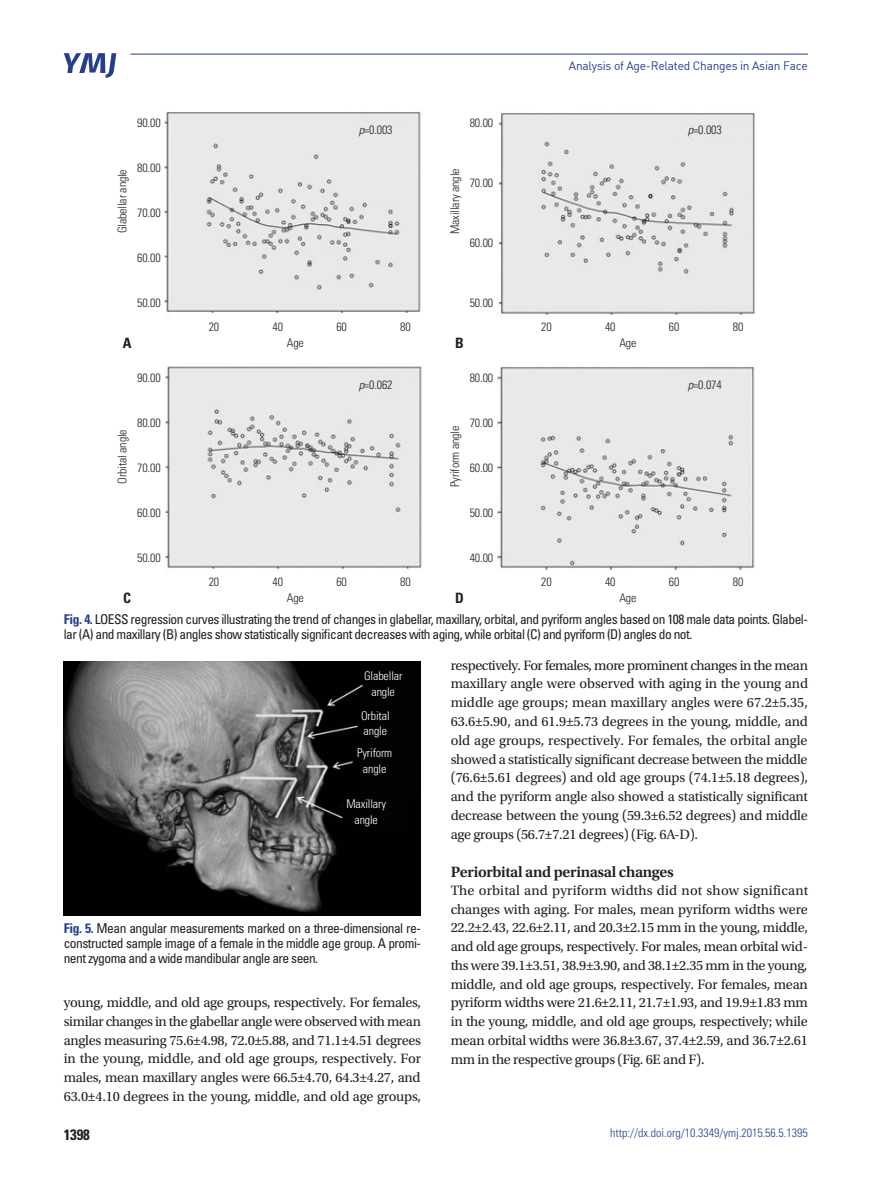
<style>
.page{position:relative;width:893px;height:1191px;background:#fff}
.page>*{position:absolute;margin:0;border:0;box-sizing:border-box;transform-origin:0 0}
._1_제목{font:600 15.75px "Utopia Std";letter-spacing:-.02em;color:#231f20}
.t1{font:700 condensed 15px "Univers LT Std";color:#231f20}
.본문1{font:14.25px/18.8px "Utopia Std";letter-spacing:-.02em;color:#231f20;text-align:justify}
.t2{font:700 condensed 14.25px "Univers LT Std";color:#231f20}
.그림제목{font:condensed 13.5px/15px "Univers LT Std";letter-spacing:-.04em;color:#231f20}
.그래프_글{font:300 condensed 12px "Univers LT Std";letter-spacing:-.01em;color:#231f20}
.그래프_글-2{font:300 condensed 12px "Univers LT Std";letter-spacing:-.01em;color:#fff}
.t3{font:300 condensed 12px "Univers LT Std";color:#253f8e}
.t4{font:12px "Dinreg";letter-spacing:-.02em;color:#253f8e}
.s1{font-style:italic}
.s2{font-weight:700;color:#253f8e}
</style>
<div class="page">
<svg style="left:64px;top:53px;width:52px;height:25px"></svg>
<hr style="left:130px;top:54px;width:678px;height:1px;background:#253f8e">
<img style="left:164px;top:112px;width:257px;height:201px">
<img style="left:165px;top:366px;width:257px;height:203px">
<img style="left:499px;top:112px;width:256px;height:203px">
<img style="left:497px;top:366px;width:258px;height:204px">
<img style="left:64px;top:661px;width:357px;height:254px">
<p class="그래프_글" style="left:115px;top:233px;width:66px;rotate:-90deg">Glabellar angle</p>
<p class="그래프_글" style="left:137px;top:115px;width:25px">90.00</p>
<p class="그래프_글" style="left:137px;top:160px;width:25px">80.00</p>
<p class="그래프_글" style="left:137px;top:205px;width:25px">70.00</p>
<p class="그래프_글" style="left:137px;top:250px;width:25px">60.00</p>
<p class="그래프_글" style="left:137px;top:295px;width:25px">50.00</p>
<p class="t2" style="left:123px;top:334px;width:10px">A</p>
<p class="그래프_글" style="left:115px;top:484px;width:56px;rotate:-90deg">Orbital angle</p>
<p class="그래프_글" style="left:137px;top:370px;width:25px">90.00</p>
<p class="그래프_글" style="left:137px;top:415px;width:25px">80.00</p>
<p class="그래프_글" style="left:137px;top:460px;width:25px">70.00</p>
<p class="그래프_글" style="left:137px;top:505px;width:25px">60.00</p>
<p class="그래프_글" style="left:137px;top:550px;width:25px">50.00</p>
<p class="t2" style="left:123px;top:589px;width:9px">C</p>
<p class="그래프_글" style="left:359px;top:123px;width:35px"><span class="s1">p</span>=0.003</p>
<p class="그래프_글" style="left:209px;top:319px;width:12px">20</p>
<p class="그래프_글" style="left:273px;top:319px;width:12px">40</p>
<p class="그래프_글" style="left:336px;top:319px;width:12px">60</p>
<p class="그래프_글" style="left:400px;top:319px;width:12px">80</p>
<p class="그래프_글" style="left:287px;top:335px;width:19px">Age</p>
<p class="그래프_글" style="left:359px;top:378px;width:35px"><span class="s1">p</span>=0.062</p>
<p class="그래프_글" style="left:209px;top:574px;width:12px">20</p>
<p class="그래프_글" style="left:273px;top:574px;width:12px">40</p>
<p class="그래프_글" style="left:336px;top:574px;width:12px">60</p>
<p class="그래프_글" style="left:400px;top:574px;width:12px">80</p>
<p class="그래프_글" style="left:287px;top:590px;width:19px">Age</p>
<p class="그래프_글" style="left:470px;top:115px;width:25px">80.00</p>
<p class="그래프_글" style="left:448px;top:234px;width:67px;rotate:-90deg">Maxillary angle</p>
<p class="그래프_글" style="left:470px;top:175px;width:25px">70.00</p>
<p class="그래프_글" style="left:470px;top:235px;width:25px">60.00</p>
<p class="그래프_글" style="left:470px;top:295px;width:25px">50.00</p>
<p class="t2" style="left:455px;top:334px;width:10px">B</p>
<p class="그래프_글" style="left:448px;top:487px;width:63px;rotate:-90deg">Pyriform angle</p>
<p class="그래프_글" style="left:470px;top:370px;width:25px">80.00</p>
<p class="그래프_글" style="left:470px;top:415px;width:25px">70.00</p>
<p class="그래프_글" style="left:470px;top:460px;width:25px">60.00</p>
<p class="그래프_글" style="left:470px;top:505px;width:25px">50.00</p>
<p class="그래프_글" style="left:470px;top:550px;width:25px">40.00</p>
<p class="t2" style="left:455px;top:589px;width:10px">D</p>
<p class="t4" style="left:569px;top:58px;width:241px">Analysis of Age-Related Changes in Asian Face</p>
<p class="그래프_글" style="left:688px;top:123px;width:35px"><span class="s1">p</span>=0.003</p>
<p class="그래프_글" style="left:541px;top:319px;width:12px">20</p>
<p class="그래프_글" style="left:605px;top:319px;width:12px">40</p>
<p class="그래프_글" style="left:669px;top:319px;width:12px">60</p>
<p class="그래프_글" style="left:733px;top:319px;width:12px">80</p>
<p class="그래프_글" style="left:619px;top:335px;width:19px">Age</p>
<p class="그래프_글" style="left:688px;top:378px;width:35px"><span class="s1">p</span>=0.074</p>
<p class="그래프_글" style="left:541px;top:574px;width:12px">20</p>
<p class="그래프_글" style="left:605px;top:574px;width:12px">40</p>
<p class="그래프_글" style="left:669px;top:574px;width:12px">60</p>
<p class="그래프_글" style="left:733px;top:574px;width:12px">80</p>
<p class="그래프_글" style="left:619px;top:590px;width:19px">Age</p>
<p class="그림제목" style="left:64px;top:611px;width:746px"><span class="s2">Fig. 4.</span> LOESS regression curves illustrating the trend of changes in glabellar, maxillary, orbital, and pyriform angles based on 108 male data points. Glabel&shy;lar (A) and maxillary (B) angles show statistically significant decreases with aging, while orbital (C) and pyriform (D) angles do not.</p>
<p class="그래프_글-2" style="left:364px;top:669px;width:40px">Glabellar</p>
<p class="그래프_글-2" style="left:371px;top:684px;width:25px">angle</p>
<p class="그래프_글-2" style="left:361px;top:708px;width:30px">Orbital</p>
<p class="그래프_글-2" style="left:364px;top:724px;width:25px">angle</p>
<p class="그래프_글-2" style="left:357px;top:745px;width:37px">Pyriform</p>
<p class="그래프_글-2" style="left:363px;top:761px;width:25px">angle</p>
<p class="그래프_글-2" style="left:346px;top:796px;width:41px">Maxillary</p>
<p class="그래프_글-2" style="left:354px;top:812px;width:25px">angle</p>
<p class="그림제목" style="left:64px;top:920px;width:359px;text-align:justify"><span class="s2">Fig. 5.</span> Mean angular measurements marked on a three-dimensional re&shy;constructed sample image of a female in the middle age group. A promi&shy;nent zygoma and a wide mandibular angle are seen.</p>
<p class="본문1" style="left:64px;top:993px;width:359px">young, middle, and old age groups, respectively. For females, similar changes in the glabellar angle were observed with mean angles measuring 75.6±4.98, 72.0±5.88, and 71.1±4.51 degrees in the young, middle, and old age groups, respectively. For males, mean maxillary angles were 66.5±4.70, 64.3±4.27, and 63.0±4.10 degrees in the young, middle, and old age groups,</p>
<p class="본문1" style="left:451px;top:656px;width:359px">respectively. For females, more prominent changes in the mean maxillary angle were observed with aging in the young and middle age groups; mean maxillary angles were 67.2±5.35, 63.6±5.90, and 61.9±5.73 degrees in the young, middle, and old age groups, respectively. For females, the orbital angle showed a statistically significant decrease between the middle (76.6±5.61 degrees) and old age groups (74.1±5.18 degrees), and the pyriform angle also showed a statistically significant decrease between the young (59.3±6.52 degrees) and middle age groups (56.7±7.21 degrees) (Fig. 6A-D).</p>
<p class="_1_제목" style="left:451px;top:863px;width:225px">Periorbital and perinasal changes</p>
<p class="본문1" style="left:451px;top:881px;width:359px">The orbital and pyriform widths did not show significant changes with aging. For males, mean pyriform widths were 22.2±2.43, 22.6±2.11, and 20.3±2.15 mm in the young, middle, and old age groups, respectively. For males, mean orbital wid&shy;ths were 39.1±3.51, 38.9±3.90, and 38.1±2.35 mm in the young, middle, and old age groups, respectively. For females, mean pyriform widths were 21.6±2.11, 21.7±1.93, and 19.9±1.83 mm in the young, middle, and old age groups, respectively; while mean orbital widths were 36.8±3.67, 37.4±2.59, and 36.7±2.61 mm in the respective groups (Fig. 6E and F).</p>
<p class="t1" style="left:64px;top:1125px;width:28px">1398</p>
<p class="t3" style="left:610px;top:1125px;width:199px">http://dx.doi.org/10.3349/ymj.2015.56.5.1395</p>
</div>
